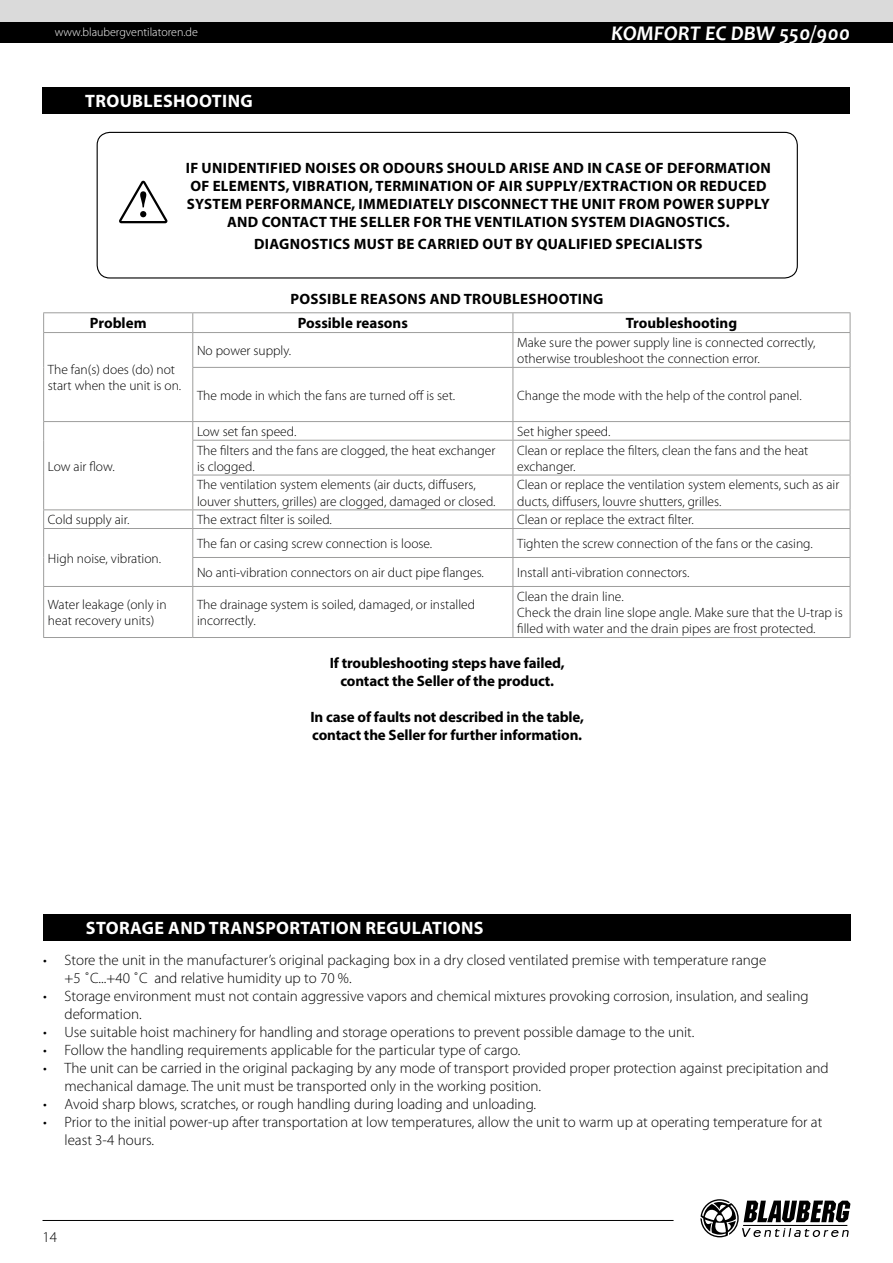
<style>
.page{position:relative;width:893px;height:1263px;background:#fff}
.page>*{position:absolute;margin:0;border:0;box-sizing:border-box;transform-origin:0 0}
.t1{font:italic 700 21px "Candara";color:#fff}
.t2{font:700 18px "Myriad Pro";letter-spacing:.02em;color:#fff}
.t3{font:300 15px/18px "Myriad Pro";color:#000}
.t4{font:700 15px/18px "Myriad Pro";letter-spacing:.02em;color:#000;text-align:center}
.t5{font:700 15px/18px "Myriad Pro";letter-spacing:-.01em;color:#000;text-align:center}
.t6{font:700 15px "Myriad Pro";color:#000}
.t7{font:300 13.5px/16.2px "Myriad Pro";color:#000}
.t8{font:300 12px "Myriad Pro";color:#fff}
</style>
<div class="page">
<div style="left:0;top:21px;width:893px;height:22px;background:#000"></div>
<svg style="left:700px;top:1199px;width:150px;height:38px"></svg>
<hr style="left:43px;top:1220px;width:631px;height:1px;background:#000">
<div style="left:0;top:0;width:893px;height:21px;background:#dadada"></div>
<div style="left:43px;top:914px;width:808px;height:27px;background:#000"></div>
<div style="left:43px;top:87px;width:807px;height:27px;background:#000"></div>
<div style="left:97px;top:132px;width:701px;height:147px;border:1px solid #000;border-radius:13px"></div>
<svg style="left:119px;top:181px;width:49px;height:42px"></svg>
<hr style="left:43px;top:312px;width:150px;height:1px;background:#9d9d9c">
<svg style="left:43px;top:313px;width:1px;height:19px"></svg>
<hr style="left:193px;top:312px;width:320px;height:1px;background:#9d9d9c">
<svg style="left:192px;top:313px;width:1px;height:19px"></svg>
<hr style="left:513px;top:312px;width:337px;height:1px;background:#9d9d9c">
<svg style="left:513px;top:313px;width:1px;height:19px"></svg>
<svg style="left:850px;top:313px;width:1px;height:19px"></svg>
<hr style="left:43px;top:332px;width:150px;height:1px;background:#9d9d9c">
<hr style="left:43px;top:333px;width:1px;height:34px;background:#9d9d9c">
<hr style="left:43px;top:367px;width:1px;height:54px;background:#9d9d9c">
<hr style="left:193px;top:332px;width:320px;height:1px;background:#9d9d9c">
<hr style="left:192px;top:333px;width:1px;height:34px;background:#9d9d9c">
<hr style="left:513px;top:332px;width:337px;height:1px;background:#9d9d9c">
<hr style="left:513px;top:333px;width:1px;height:34px;background:#9d9d9c">
<hr style="left:850px;top:333px;width:1px;height:34px;background:#9d9d9c">
<hr style="left:192px;top:367px;width:321px;height:1px;background:#9d9d9c">
<hr style="left:192px;top:368px;width:1px;height:53px;background:#9d9d9c">
<hr style="left:513px;top:367px;width:337px;height:1px;background:#9d9d9c">
<hr style="left:513px;top:368px;width:1px;height:53px;background:#9d9d9c">
<hr style="left:850px;top:368px;width:1px;height:53px;background:#9d9d9c">
<hr style="left:43px;top:421px;width:150px;height:1px;background:#9d9d9c">
<svg style="left:43px;top:422px;width:1px;height:18px"></svg>
<hr style="left:43px;top:440px;width:1px;height:35px;background:#9d9d9c">
<hr style="left:43px;top:475px;width:1px;height:34px;background:#9d9d9c">
<hr style="left:193px;top:421px;width:320px;height:1px;background:#9d9d9c">
<svg style="left:192px;top:422px;width:1px;height:18px"></svg>
<hr style="left:513px;top:421px;width:337px;height:1px;background:#9d9d9c">
<svg style="left:513px;top:422px;width:1px;height:18px"></svg>
<svg style="left:850px;top:422px;width:1px;height:18px"></svg>
<hr style="left:192px;top:440px;width:321px;height:1px;background:#9d9d9c">
<hr style="left:192px;top:441px;width:1px;height:34px;background:#9d9d9c">
<hr style="left:513px;top:440px;width:337px;height:1px;background:#9d9d9c">
<hr style="left:513px;top:441px;width:1px;height:34px;background:#9d9d9c">
<hr style="left:850px;top:441px;width:1px;height:34px;background:#9d9d9c">
<hr style="left:192px;top:475px;width:321px;height:1px;background:#9d9d9c">
<hr style="left:192px;top:475px;width:1px;height:34px;background:#9d9d9c">
<hr style="left:513px;top:475px;width:337px;height:1px;background:#9d9d9c">
<hr style="left:513px;top:475px;width:1px;height:34px;background:#9d9d9c">
<hr style="left:850px;top:475px;width:1px;height:34px;background:#9d9d9c">
<hr style="left:43px;top:509px;width:150px;height:1px;background:#9d9d9c">
<hr style="left:193px;top:509px;width:320px;height:1px;background:#9d9d9c">
<hr style="left:513px;top:509px;width:337px;height:1px;background:#9d9d9c">
<hr style="left:43px;top:528px;width:150px;height:1px;background:#9d9d9c">
<svg style="left:43px;top:510px;width:1px;height:76px"></svg>
<hr style="left:193px;top:528px;width:320px;height:1px;background:#9d9d9c">
<hr style="left:513px;top:528px;width:337px;height:1px;background:#9d9d9c">
<hr style="left:192px;top:557px;width:321px;height:1px;background:#9d9d9c">
<svg style="left:192px;top:510px;width:1px;height:76px"></svg>
<hr style="left:513px;top:557px;width:337px;height:1px;background:#9d9d9c">
<svg style="left:513px;top:510px;width:1px;height:76px"></svg>
<svg style="left:850px;top:510px;width:1px;height:76px"></svg>
<hr style="left:43px;top:586px;width:150px;height:1px;background:#9d9d9c">
<hr style="left:43px;top:587px;width:1px;height:50px;background:#9d9d9c">
<hr style="left:193px;top:586px;width:320px;height:1px;background:#9d9d9c">
<hr style="left:192px;top:587px;width:1px;height:50px;background:#9d9d9c">
<hr style="left:513px;top:586px;width:337px;height:1px;background:#9d9d9c">
<hr style="left:513px;top:587px;width:1px;height:50px;background:#9d9d9c">
<hr style="left:850px;top:587px;width:1px;height:50px;background:#9d9d9c">
<hr style="left:43px;top:637px;width:150px;height:1px;background:#9d9d9c">
<hr style="left:193px;top:637px;width:320px;height:1px;background:#9d9d9c">
<hr style="left:513px;top:637px;width:337px;height:1px;background:#9d9d9c">
<p class="t8" style="left:55px;top:26px;width:145px">www.blaubergventilatoren.de</p>
<h1 class="t1" style="left:611px;top:20px;width:67px">KOMFORT</h1>
<h1 class="t1" style="left:705px;top:20px;width:147px">EC DBW 550/900</h1>
<h2 class="t2" style="left:85px;top:89px;width:169px">TROUBLESHOOTING</h2>
<p class="t4" style="left:186px;top:158px;width:587px">IF UNIDENTIFIED NOISES OR ODOURS SHOULD ARISE AND IN CASE OF DEFORMATION OF ELEMENTS, VIBRATION, TERMINATION OF AIR SUPPLY/EXTRACTION OR REDUCED SYSTEM PERFORMANCE, IMMEDIATELY DISCONNECT THE UNIT FROM POWER SUPPLY AND CONTACT THE SELLER FOR THE VENTILATION SYSTEM DIAGNOSTICS.</p>
<p class="t4" style="left:254px;top:234px;width:450px">DIAGNOSTICS MUST BE CARRIED OUT BY QUALIFIED SPECIALISTS</p>
<p class="t4" style="left:290px;top:290px;width:314px">POSSIBLE REASONS AND TROUBLESHOOTING</p>
<p class="t6" style="left:90px;top:313px;width:58px">Problem</p>
<p class="t6" style="left:298px;top:313px;width:112px">Possible reasons</p>
<p class="t6" style="left:626px;top:313px;width:113px">Troubleshooting</p>
<p class="t7" style="left:48px;top:362px;width:135px">The fan(s) does (do) not start when the unit is on.</p>
<p class="t7" style="left:197px;top:343px;width:96px">No power supply.</p>
<p class="t7" style="left:517px;top:335px;width:300px">Make sure the power supply line is connected correctly, otherwise troubleshoot the connection error.</p>
<p class="t7" style="left:197px;top:387px;width:260px">The mode in which the fans are turned off is set.</p>
<p class="t7" style="left:517px;top:387px;width:286px">Change the mode with the help of the control panel.</p>
<p class="t7" style="left:48px;top:458px;width:68px">Low air flow.</p>
<p class="t7" style="left:197px;top:424px;width:101px">Low set fan speed.</p>
<p class="t7" style="left:517px;top:424px;width:95px">Set higher speed.</p>
<p class="t7" style="left:197px;top:442px;width:300px">The filters and the fans are clogged, the heat exchanger is clogged.</p>
<p class="t7" style="left:517px;top:442px;width:293px">Clean or replace the filters, clean the fans and the heat exchanger.</p>
<p class="t7" style="left:197px;top:477px;width:300px">The ventilation system elements (air ducts, diffusers, louver shutters, grilles) are clogged, damaged or closed.</p>
<p class="t7" style="left:517px;top:477px;width:324px">Clean or replace the ventilation system elements, such as air ducts, diffusers, louvre shutters, grilles.</p>
<p class="t7" style="left:48px;top:512px;width:83px">Cold supply air.</p>
<p class="t7" style="left:197px;top:512px;width:136px">The extract filter is soiled.</p>
<p class="t7" style="left:517px;top:512px;width:178px">Clean or replace the extract filter.</p>
<p class="t7" style="left:48px;top:550px;width:115px">High noise, vibration.</p>
<p class="t7" style="left:197px;top:536px;width:237px">The fan or casing screw connection is loose.</p>
<p class="t7" style="left:517px;top:536px;width:297px">Tighten the screw connection of the fans or the casing.</p>
<p class="t7" style="left:197px;top:565px;width:288px">No anti-vibration connectors on air duct pipe flanges.</p>
<p class="t7" style="left:517px;top:565px;width:174px">Install anti-vibration connectors.</p>
<p class="t7" style="left:48px;top:597px;width:120px">Water leakage (only in heat recovery units)</p>
<p class="t7" style="left:197px;top:597px;width:280px">The drainage system is soiled, damaged, or installed incorrectly.</p>
<p class="t7" style="left:517px;top:588px;width:327px">Clean the drain line.<br>Check the drain line slope angle. Make sure that the U-trap is filled with water and the drain pipes are frost protected.</p>
<p class="t5" style="left:330px;top:653px;width:236px">If troubleshooting steps have failed, contact the Seller of the product.</p>
<p class="t5" style="left:310px;top:707px;width:275px;text-align:left">In case of faults not described in the table, contact the Seller for further information.</p>
<h2 class="t2" style="left:86px;top:916px;width:399px">STORAGE AND TRANSPORTATION REGULATIONS</h2>
<p class="t3" style="left:65px;top:951px;width:703px;text-indent:-21px">• Store the unit in the manufacturer’s original packaging box in a dry closed ventilated premise with temperature range +5 ˚C...+40 ˚C and relative humidity up to 70 %.</p>
<p class="t3" style="left:65px;top:987px;width:746px;text-indent:-21px">• Storage environment must not contain aggressive vapors and chemical mixtures provoking corrosion, insulation, and sealing deformation.</p>
<p class="t3" style="left:43px;top:1023px;width:653px">• Use suitable hoist machinery for handling and storage operations to prevent possible damage to the unit.</p>
<p class="t3" style="left:43px;top:1041px;width:479px">• Follow the handling requirements applicable for the particular type of cargo.</p>
<p class="t3" style="left:65px;top:1059px;width:766px;text-indent:-21px">• The unit can be carried in the original packaging by any mode of transport provided proper protection against precipitation and mechanical damage. The unit must be transported only in the working position.</p>
<p class="t3" style="left:43px;top:1095px;width:494px">• Avoid sharp blows, scratches, or rough handling during loading and unloading.</p>
<p class="t3" style="left:65px;top:1113px;width:759px;text-indent:-21px">• Prior to the initial power-up after transportation at low temperatures, allow the unit to warm up at operating temperature for at least 3-4 hours.</p>
<p class="t3" style="left:43px;top:1228px;width:16px">14</p>
</div>
